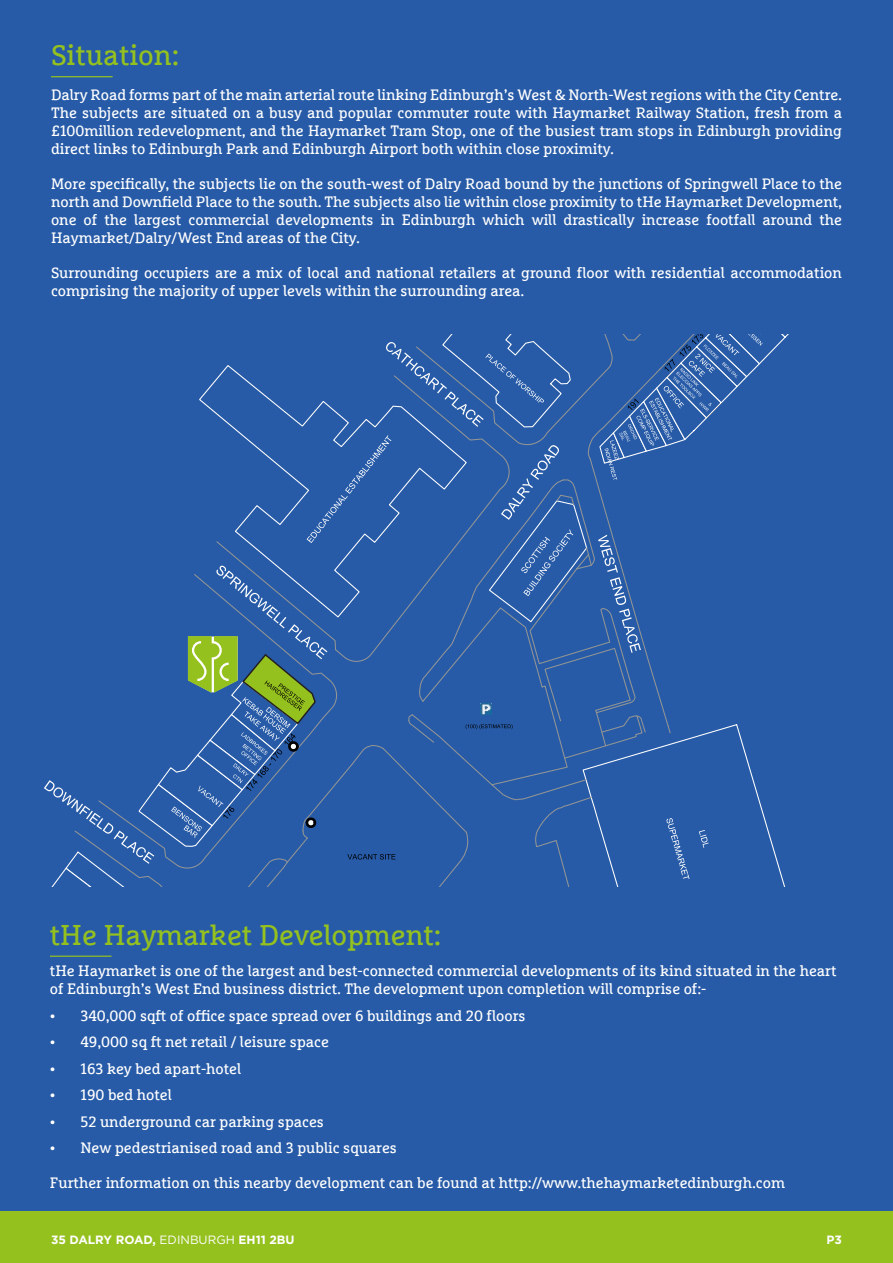
<style>
.page{position:relative;width:893px;height:1263px;background:#fff}
.page>*{position:absolute;margin:0;border:0;box-sizing:border-box;transform-origin:0 0}
.t1{font:28.5px "Marselis Slab Pro";color:#95c11f}
.t2{font:15px/18px "Marselis Slab Pro";color:#fff}
.t3{font:700 12px "Gotham";color:#fff}
.s1{font-weight:400}
</style>
<div class="page">
<div style="left:0;top:0;width:893px;height:1212px;background:#275ba7"></div>
<svg style="left:44px;top:335px;width:744px;height:551px"></svg>
<div style="left:0;top:1212px;width:893px;height:51px;background:#95c11f"></div>
<hr style="left:50px;top:955px;width:62px;height:2px;background:#95c11f">
<hr style="left:51px;top:76px;width:62px;height:1px;background:#95c11f">
<p class="t1" style="left:51px;top:38px;width:129px">Situation:</p>
<p class="t2" style="left:51px;top:86px;width:792px;text-align:justify">Dalry Road forms part of the main arterial route linking Edinburgh’s West &amp; North-West regions with the City Centre.<br>The subjects are situated on a busy and popular commuter route with Haymarket Railway Station, fresh from a £100million redevelopment, and the Haymarket Tram Stop, one of the busiest tram stops in Edinburgh providing direct links to Edinburgh Park and Edinburgh Airport both within close proximity.</p>
<p class="t2" style="left:51px;top:175px;width:792px;text-align:justify">More specifically, the subjects lie on the south-west of Dalry Road bound by the junctions of Springwell Place to the north and Downfield Place to the south. The subjects also lie within close proximity to tHe Haymarket Development, one of the largest commercial developments in Edinburgh which will drastically increase footfall around the Haymarket/Dalry/West End areas of the City.</p>
<p class="t2" style="left:51px;top:264px;width:792px">Surrounding occupiers are a mix of local and national retailers at ground floor with residential accommodation comprising the majority of upper levels within the surrounding area.</p>
<p class="t1" style="left:50px;top:918px;width:393px">tHe Haymarket Development:</p>
<p class="t2" style="left:50px;top:961px;width:788px">tHe Haymarket is one of the largest and best-connected commercial developments of its kind situated in the heart of Edinburgh’s West End business district. The development upon completion will comprise of:-</p>
<p class="t2" style="left:50px;top:1006px;width:477px">• 340,000 sqft of office space spread over 6 buildings and 20 floors</p>
<p class="t2" style="left:50px;top:1032px;width:281px">• 49,000 sq ft net retail / leisure space</p>
<p class="t2" style="left:50px;top:1059px;width:193px">• 163 key bed apart-hotel</p>
<p class="t2" style="left:50px;top:1085px;width:123px">• 190 bed hotel</p>
<p class="t2" style="left:50px;top:1112px;width:276px">• 52 underground car parking spaces</p>
<p class="t2" style="left:50px;top:1138px;width:348px">• New pedestrianised road and 3 public squares</p>
<p class="t2" style="left:50px;top:1173px;width:736px">Further information on this nearby development can be found at http://www.thehaymarketedinburgh.com</p>
<p class="t3" style="left:51px;top:1232px;width:245px">35 DALRY ROAD, <span class="s1">EDINBURGH</span> EH11 2BU</p>
<p class="t3" style="left:826px;top:1232px;width:17px">P3</p>
</div>
